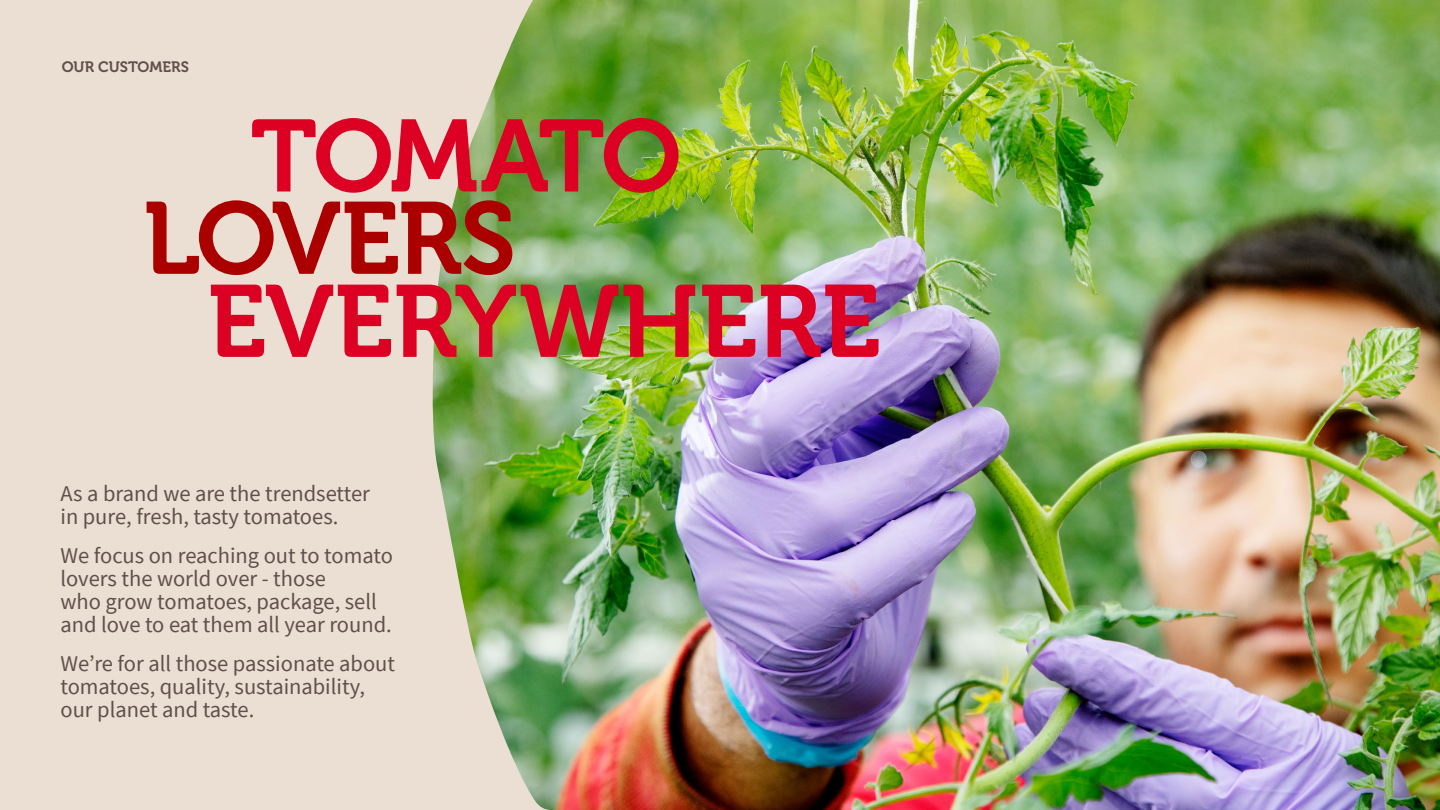
<style>
.page{position:relative;width:1440px;height:810px;background:#ebded2}
.page>*{position:absolute;margin:0;border:0;box-sizing:border-box;transform-origin:0 0}
.t1{font:101.77px "Museo 700";color:#dc0023}
.t2{font:101.77px "Museo 700";letter-spacing:-.02em;color:#a00}
.t3{font:22.5px/23.2px "Source Sans Pro";color:#5f504b}
.t4{font:15px "Museo 700";color:#5f504b}
</style>
<div class="page">
<img style="left:432px;top:0;width:1008px;height:810px">
<p class="t4" style="left:62px;top:58px;width:129px">OUR CUSTOMERS</p>
<h1 class="t1" style="left:251px;top:100px;width:432px">TOMATO</h1>
<h1 class="t2" style="left:143px;top:182px;width:374px">LOVERS</h1>
<h1 class="t1" style="left:207px;top:265px;width:675px">EVERYWHERE</h1>
<p class="t3" style="left:60px;top:482px;width:311px">As a brand we are the trendsetter in pure, fresh, tasty tomatoes.</p>
<p class="t3" style="left:60px;top:543px;width:334px">We focus on reaching out to tomato lovers the world over - those<br>who grow tomatoes, package, sell and love to eat them all year round.</p>
<p class="t3" style="left:60px;top:651px;width:336px">We’re for all those passionate about tomatoes, quality, sustainability, our planet and taste.</p>
</div>
